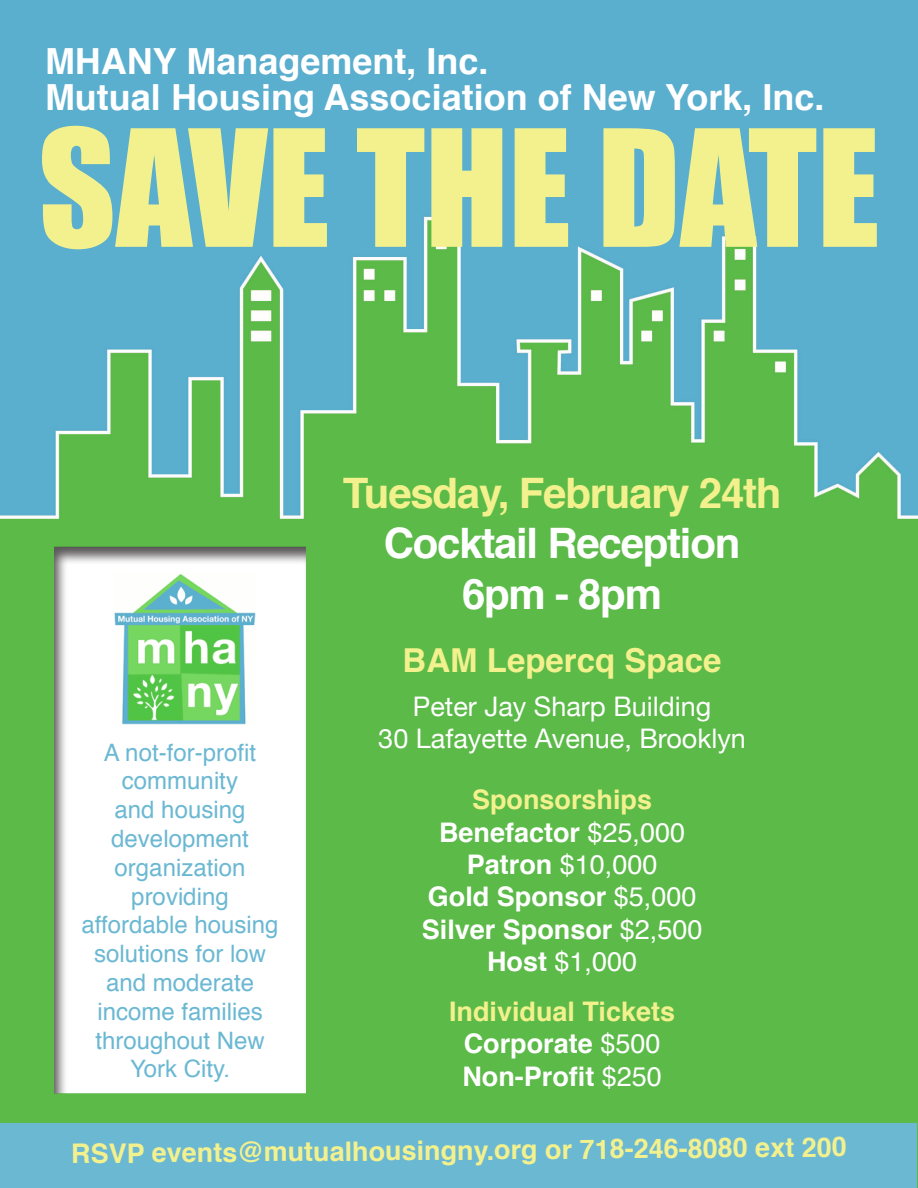
<style>
.page{position:relative;width:918px;height:1188px;background:#fff}
.page>*{position:absolute;margin:0;border:0;box-sizing:border-box;transform-origin:0 0}
.t1{font:150px "Impact";color:#f3f18d}
.t2{font:700 42px "Helvetica";letter-spacing:-.03em;color:#fff}
.t3{font:700 42px "Helvetica";letter-spacing:-.03em;color:#f3f18d}
.t4{font:700 36px "Helvetica";color:#fff}
.t5{font:700 33px "Helvetica";color:#f3f18d}
.t6{font:700 27px "Helvetica";color:#fff}
.t7{font:700 27px "Helvetica";color:#f3f18e}
.t8{font:27px "Helvetica Neue";color:#fff}
.t9{font:27px "Helvetica";color:#fff}
.t10{font:24px/28.8px "Helvetica";color:#6bb8d3;text-align:center}
.s1{font-weight:400}
.s2{font-weight:700}
</style>
<div class="page">
<img style="left:0;top:0;width:918px;height:1188px">
<div style="left:50px;top:543px;width:256px;height:552px;background:#231f20;opacity:.75"></div>
<img style="left:115px;top:573px;width:141px;height:152px">
<div style="left:1px;top:1124px;width:916px;height:64px;background:#6bb8d3"></div>
<p class="t4" style="left:45px;top:32px;width:445px">MHANY Management, Inc.</p>
<p class="t4" style="left:45px;top:69px;width:781px">Mutual Housing Association of New York, Inc.</p>
<p class="t1" style="left:38px;top:72px;width:843px">SAVE THE DATE</p>
<p class="t10" style="left:81px;top:738px;width:199px">A not-for-profit community<br>and housing development organization providing affordable housing solutions for low and moderate income families throughout New<br>York City.</p>
<p class="t3" style="left:343px;top:459px;width:440px">Tuesday, February 24th</p>
<p class="t2" style="left:384px;top:509px;width:358px">Cocktail Reception</p>
<p class="t2" style="left:462px;top:560px;width:201px">6pm - 8pm</p>
<p class="t5" style="left:403px;top:634px;width:321px">BAM Lepercq Space</p>
<p class="t8" style="left:413px;top:687px;width:300px">Peter Jay Sharp Building</p>
<p class="t8" style="left:378px;top:719px;width:369px">30 Lafayette Avenue, Brooklyn</p>
<p class="t7" style="left:472px;top:778px;width:182px">Sponsorships</p>
<p class="t6" style="left:439px;top:810px;width:248px">Benefactor <span class="s1">$25,000</span></p>
<p class="t9" style="left:467px;top:844px;width:192px"><span class="s2">Patron</span> $10,000</p>
<p class="t6" style="left:428px;top:875px;width:270px">Gold Sponsor <span class="s1">$5,000</span></p>
<p class="t6" style="left:422px;top:908px;width:282px">Silver Sponsor <span class="s1">$2,500</span></p>
<p class="t9" style="left:487px;top:941px;width:152px"><span class="s2">Host</span> $1,000</p>
<p class="t7" style="left:449px;top:989px;width:228px">Individual Tickets</p>
<p class="t6" style="left:464px;top:1022px;width:198px">Corporate <span class="s1">$500</span></p>
<p class="t6" style="left:462px;top:1054px;width:201px">Non-Profit <span class="s1">$250</span></p>
<p class="t7" style="left:71px;top:1135px;width:777px;rotate:-1deg">RSVP events@mutualhousingny.org or 718-246-8080 ext 200</p>
</div>
